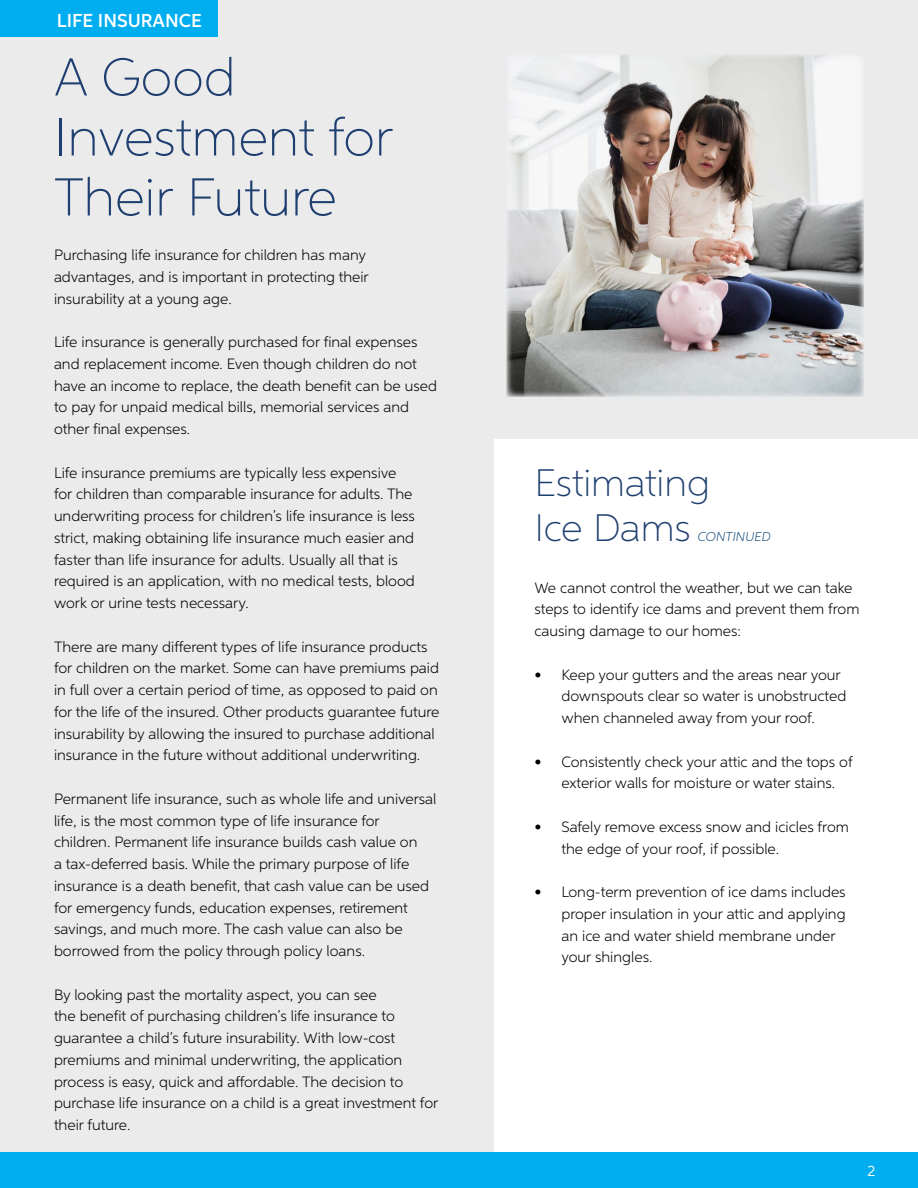
<style>
.page{position:relative;width:918px;height:1188px;background:#fff}
.page>*{position:absolute;margin:0;border:0;box-sizing:border-box;transform-origin:0 0}
.t1{font:100 53.4px/60px "Aspira";color:#203f71}
.t2{font:100 38.55px/45px "Aspira";color:#203f71}
.t3{font:600 18.75px "Aspira";color:#fff}
.t4{font:300 15px/21.8px "Aspira";color:#000}
.t5{font:15px "Aspira";color:#fff}
.t6{font:italic 300 12.75px "Aspira";color:#174a7c}
</style>
<div class="page">
<div style="left:0;top:0;width:918px;height:438px;background:#ebebec"></div>
<div style="left:0;top:0;width:494px;height:1188px;background:#ebebec"></div>
<img style="left:507px;top:54px;width:357px;height:342px">
<div style="left:0;top:1153px;width:918px;height:35px;background:#00aeef"></div>
<div style="left:0;top:0;width:217px;height:36px;background:#00aeef"></div>
<p class="t3" style="left:57px;top:9px;width:146px">LIFE INSURANCE</p>
<h1 class="t1" style="left:54px;top:46px;width:340px">A Good<br>Investment for<br>Their Future</h1>
<p class="t4" style="left:54px;top:244px;width:316px">Purchasing life insurance for children has many advantages, and is important in protecting their insurability at a young age.</p>
<p class="t4" style="left:54px;top:331px;width:385px">Life insurance is generally purchased for final expenses and replacement income. Even though children do not have an income to replace, the death benefit can be used to pay for unpaid medical bills, memorial services and other final expenses.</p>
<p class="t4" style="left:54px;top:461px;width:363px">Life insurance premiums are typically less expensive for children than comparable insurance for adults. The underwriting process for children’s life insurance is less strict, making obtaining life insurance much easier and faster than life insurance for adults. Usually all that is required is an application, with no medical tests, blood work or urine tests necessary.</p>
<p class="t4" style="left:54px;top:635px;width:387px">There are many different types of life insurance products for children on the market. Some can have premiums paid in full over a certain period of time, as opposed to paid on for the life of the insured. Other products guarantee future insurability by allowing the insured to purchase additional insurance in the future without additional underwriting.</p>
<p class="t4" style="left:54px;top:788px;width:384px">Permanent life insurance, such as whole life and universal life, is the most common type of life insurance for children. Permanent life insurance builds cash value on<br>a tax-deferred basis. While the primary purpose of life insurance is a death benefit, that cash value can be used for emergency funds, education expenses, retirement savings, and much more. The cash value can also be borrowed from the policy through policy loans.</p>
<p class="t4" style="left:54px;top:983px;width:386px">By looking past the mortality aspect, you can see<br>the benefit of purchasing children’s life insurance to guarantee a child’s future insurability. With low-cost premiums and minimal underwriting, the application process is easy, quick and affordable. The decision to purchase life insurance on a child is a great investment for their future.</p>
<h2 class="t2" style="left:534px;top:459px;width:177px">Estimating<br>Ice Dams</h2>
<p class="t6" style="left:698px;top:529px;width:75px">CONTINUED</p>
<p class="t4" style="left:534px;top:576px;width:327px">We cannot control the weather, but we can take steps to identify ice dams and prevent them from causing damage to our homes:</p>
<p class="t4" style="left:561px;top:663px;width:286px;text-indent:-27px">• Keep your gutters and the areas near your downspouts clear so water is unobstructed when channeled away from your roof.</p>
<p class="t4" style="left:561px;top:750px;width:293px;text-indent:-27px">• Consistently check your attic and the tops of exterior walls for moisture or water stains.</p>
<p class="t4" style="left:561px;top:816px;width:289px;text-indent:-27px">• Safely remove excess snow and icicles from the edge of your roof, if possible.</p>
<p class="t4" style="left:561px;top:881px;width:286px;text-indent:-27px">• Long-term prevention of ice dams includes proper insulation in your attic and applying an ice and water shield membrane under your shingles.</p>
<p class="t5" style="left:868px;top:1162px;width:9px">2</p>
</div>
